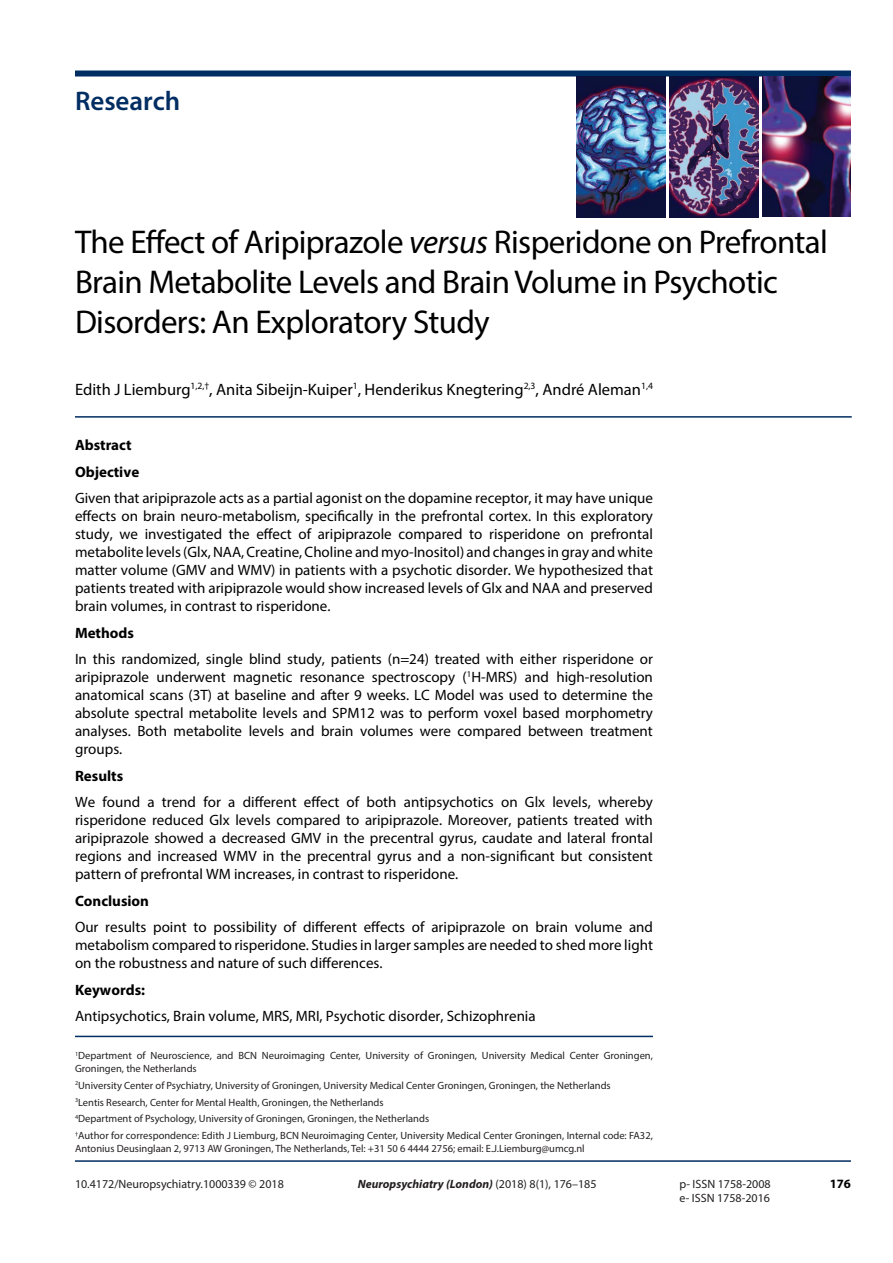
<style>
.page{position:relative;width:893px;height:1263px;background:#fff}
.page>*{position:absolute;margin:0;border:0;box-sizing:border-box;transform-origin:0 0}
.t1{font:33px/39.6px "Myriad Pro";letter-spacing:-.02em;color:#000}
.t2{font:600 27px "Myriad Pro";color:#002d62}
.t3{font:16.5px "Myriad Pro";color:#000}
.t4{font:15px/18px "Myriad Pro";color:#000;text-align:justify}
.t5{font:700 15px/26.5px "Myriad Pro";color:#000}
.t6{font:700 12.75px "Myriad Pro";color:#000}
.t7{font:12px/14.4px "Myriad Pro";color:#231f20}
.t8{font:italic 700 12px "Myriad Pro";color:#231f20}
.t9{font:10.5px/16.8px "Myriad Pro";color:#231f20}
.s1{font-style:italic}
.s2{font-weight:400;font-style:normal}
</style>
<div class="page">
<div style="left:75px;top:71px;width:776px;height:6px;background:#002d62"></div>
<img style="left:576px;top:77px;width:89px;height:141px">
<img style="left:669px;top:77px;width:89px;height:140px">
<img style="left:763px;top:77px;width:88px;height:140px">
<hr style="left:75px;top:1160px;width:776px;height:2px;background:#002d62">
<hr style="left:75px;top:1036px;width:578px;height:1px;background:#002d62">
<hr style="left:75px;top:416px;width:777px;height:2px;background:#002d62">
<h2 class="t2" style="left:75px;top:84px;width:107px">Research</h2>
<h1 class="t1" style="left:75px;top:222px;width:754px">The Effect of Aripiprazole <span class="s1">versus</span> Risperidone on Prefrontal<br>Brain Metabolite Levels and Brain Volume in Psychotic<br>Disorders: An Exploratory Study</h1>
<p class="t3" style="left:75px;top:379px;width:579px">Edith J Liemburg<sup>1,2,†</sup>, Anita Sibeijn-Kuiper<sup>1</sup>, Henderikus Knegtering<sup>2,3</sup>, André Aleman<sup>1,4</sup></p>
<p class="t5" style="left:75px;top:431px;width:66px">Abstract<br>Objective</p>
<p class="t4" style="left:75px;top:489px;width:579px">Given that aripiprazole acts as a partial agonist on the dopamine receptor, it may have unique effects on brain neuro-metabolism, specifically in the prefrontal cortex. In this exploratory study, we investigated the effect of aripiprazole compared to risperidone on prefrontal metabolite levels (Glx, NAA, Creatine, Choline and myo-Inositol) and changes in gray and white matter volume (GMV and WMV) in patients with a psychotic disorder. We hypothesized that patients treated with aripiprazole would show increased levels of Glx and NAA and preserved brain volumes, in contrast to risperidone.</p>
<p class="t5" style="left:75px;top:619px;width:61px">Methods</p>
<p class="t4" style="left:75px;top:650px;width:579px">In this randomized, single blind study, patients (n=24) treated with either risperidone or aripiprazole underwent magnetic resonance spectroscopy (<sup>1</sup>H-MRS) and high-resolution anatomical scans (3T) at baseline and after 9 weeks. LC Model was used to determine the absolute spectral metabolite levels and SPM12 was to perform voxel based morphometry analyses. Both metabolite levels and brain volumes were compared between treatment groups.</p>
<p class="t5" style="left:75px;top:762px;width:50px">Results</p>
<p class="t4" style="left:75px;top:793px;width:579px">We found a trend for a different effect of both antipsychotics on Glx levels, whereby risperidone reduced Glx levels compared to aripiprazole. Moreover, patients treated with aripiprazole showed a decreased GMV in the precentral gyrus, caudate and lateral frontal regions and increased WMV in the precentral gyrus and a non-significant but consistent pattern of prefrontal WM increases, in contrast to risperidone.</p>
<p class="t5" style="left:75px;top:887px;width:76px">Conclusion</p>
<p class="t4" style="left:75px;top:918px;width:579px">Our results point to possibility of different effects of aripiprazole on brain volume and metabolism compared to risperidone. Studies in larger samples are needed to shed more light on the robustness and nature of such differences.</p>
<p class="t5" style="left:75px;top:976px;width:72px">Keywords:</p>
<p class="t4" style="left:75px;top:1007px;width:462px">Antipsychotics, Brain volume, MRS, MRI, Psychotic disorder, Schizophrenia</p>
<p class="t9" style="left:75px;top:1049px;width:579px;line-height:12.6px"><sup>1</sup>Department of Neuroscience, and BCN Neuroimaging Center, University of Groningen, University Medical Center Groningen,<br>Groningen, the Netherlands</p>
<p class="t9" style="left:75px;top:1077px;width:579px"><sup>2</sup>University Center of Psychiatry, University of Groningen, University Medical Center Groningen, Groningen, the Netherlands<br><sup>3</sup>Lentis Research, Center for Mental Health, Groningen, the Netherlands<br><sup>4</sup>Department of Psychology, University of Groningen, Groningen, the Netherlands<br><sup>†</sup>Author for correspondence: Edith J Liemburg, BCN Neuroimaging Center, University Medical Center Groningen, Internal code: FA32,</p>
<p class="t9" style="left:75px;top:1140px;width:511px">Antonius Deusinglaan 2, 9713 AW Groningen, The Netherlands, Tel: +31 50 6 4444 2756; email: E.J.Liemburg@umcg.nl</p>
<p class="t7" style="left:75px;top:1176px;width:210px">10.4172/Neuropsychiatry.1000339 © 2018</p>
<p class="t7" style="left:679px;top:1176px;width:93px">p- ISSN 1758-2008 e- ISSN 1758-2016</p>
<p class="t8" style="left:358px;top:1176px;width:240px">Neuropsychiatry (London) <span class="s2">(2018) 8(1), 176–185</span></p>
<p class="t6" style="left:830px;top:1176px;width:23px">176</p>
</div>
